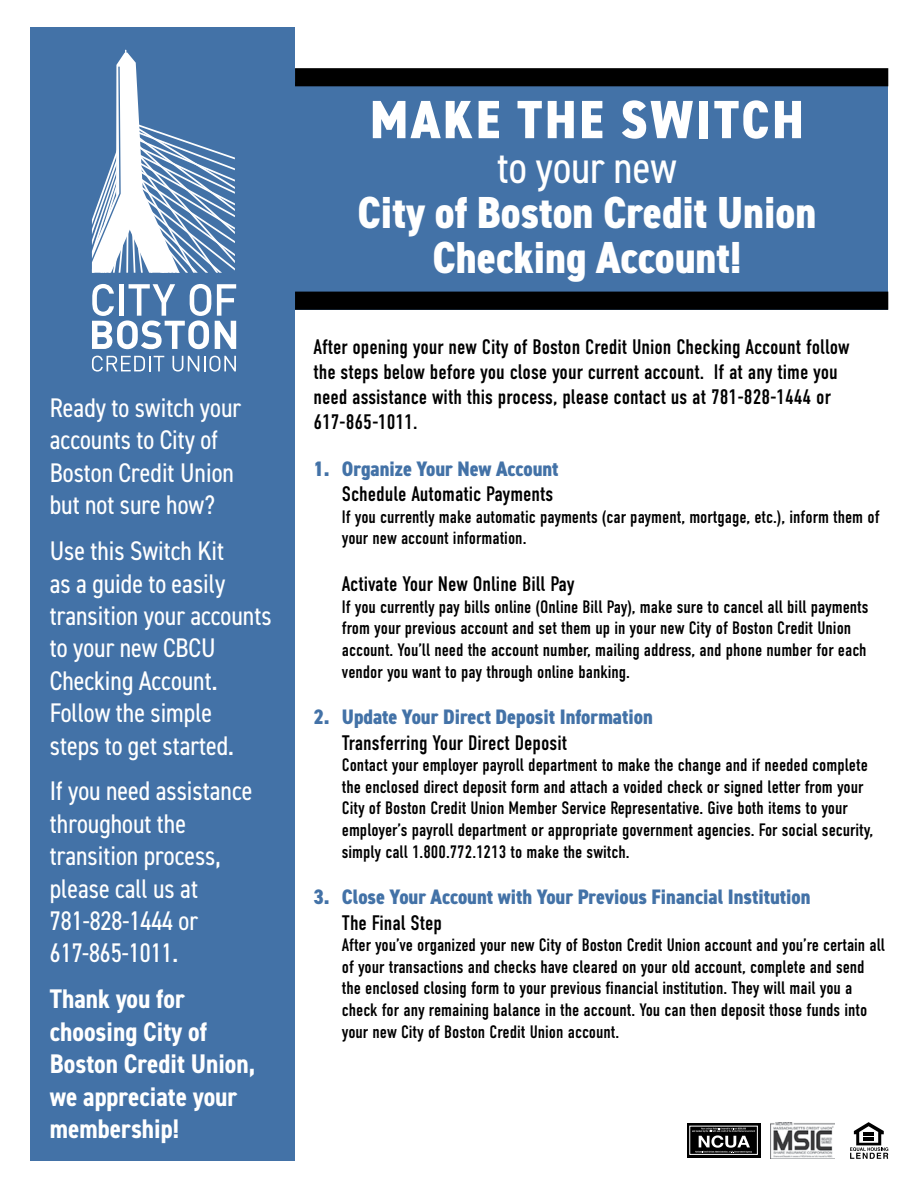
<style>
.page{position:relative;width:918px;height:1188px;background:#fff}
.page>*{position:absolute;margin:0;border:0;box-sizing:border-box;transform-origin:0 0}
.t1{font:800 condensed 54px "DIN2014";letter-spacing:.05em;color:#fff}
.t2{font:800 condensed 45px/45px "DIN2014";color:#fff;text-align:center}
.t3{font:condensed 45px "DIN2014";color:#fff}
.t4{font:condensed 27px/32.4px "DIN2014";color:#fff}
.t5{font:700 condensed 27px/32.4px "DIN2014";color:#fff}
.t6{font:21px/25.2px "DIN Condensed";color:#000}
.t7{font:800 condensed 21px "DIN2014";color:#4372a7}
.t8{font:18px/21.6px "DIN Condensed";color:#000}
</style>
<div class="page">
<div style="left:30px;top:27px;width:265px;height:1134px;background:#4372a7"></div>
<svg style="left:92px;top:284px;width:144px;height:65px"></svg>
<svg style="left:92px;top:356px;width:72px;height:16px"></svg>
<svg style="left:173px;top:356px;width:63px;height:16px"></svg>
<svg style="left:92px;top:50px;width:143px;height:223px"></svg>
<div style="left:264px;top:82px;width:624px;height:228px;background:#4372a7"></div>
<div style="left:296px;top:292px;width:592px;height:17px;background:#000"></div>
<div style="left:295px;top:292px;width:593px;height:18px;border:2px solid #000"></div>
<svg style="left:850px;top:1122px;width:38px;height:37px"></svg>
<svg style="left:687px;top:1123px;width:73px;height:34px"></svg>
<div style="left:689px;top:1126px;width:69px;height:29px;border:1px solid #fff"></div>
<svg style="left:692px;top:1128px;width:63px;height:25px"></svg>
<img style="left:770px;top:1123px;width:65px;height:35px">
<div style="left:296px;top:69px;width:592px;height:17px;background:#000"></div>
<div style="left:295px;top:68px;width:593px;height:18px;border:2px solid #000"></div>
<h3 class="t4" style="left:50px;top:391px;width:193px">Ready to switch your accounts to City of<br>Boston Credit Union but not sure how?</h3>
<h3 class="t4" style="left:50px;top:534px;width:223px">Use this Switch Kit<br>as a guide to easily transition your accounts to your new CBCU<br>Checking Account.<br>Follow the simple<br>steps to get started.</h3>
<h3 class="t4" style="left:50px;top:774px;width:204px">If you need assistance throughout the transition process, please call us at<br>781-828-1444 or<br>617-865-1011.</h3>
<h3 class="t5" style="left:50px;top:983px;width:207px">Thank you for choosing City of<br>Boston Credit Union, we appreciate your membership!</h3>
<h1 class="t1" style="left:370px;top:84px;width:435px">MAKE THE SWITCH</h1>
<h2 class="t3" style="left:497px;top:138px;width:181px">to your new</h2>
<h2 class="t2" style="left:357px;top:190px;width:460px">City of Boston Credit Union<br>Checking Account!</h2>
<p class="t6" style="left:313px;top:334px;width:538px">After opening your new City of Boston Credit Union Checking Account follow the steps below before you close your current account. If at any time you need assistance with this process, please contact us at 781-828-1444 or 617-865-1011.</p>
<p class="t7" style="left:313px;top:455px;width:247px">1. Organize Your New Account</p>
<p class="t6" style="left:342px;top:482px;width:213px">Schedule Automatic Payments</p>
<p class="t8" style="left:342px;top:506px;width:539px">If you currently make automatic payments (car payment, mortgage, etc.), inform them of your new account information.</p>
<p class="t6" style="left:342px;top:572px;width:234px">Activate Your New Online Bill Pay</p>
<p class="t8" style="left:342px;top:596px;width:528px">If you currently pay bills online (Online Bill Pay), make sure to cancel all bill payments from your previous account and set them up in your new City of Boston Credit Union account. You’ll need the account number, mailing address, and phone number for each vendor you want to pay through online banking.</p>
<p class="t7" style="left:313px;top:703px;width:341px">2. Update Your Direct Deposit Information</p>
<p class="t6" style="left:342px;top:730px;width:227px">Transferring Your Direct Deposit</p>
<p class="t8" style="left:342px;top:755px;width:533px">Contact your employer payroll department to make the change and if needed complete the enclosed direct deposit form and attach a voided check or signed letter from your City of Boston Credit Union Member Service Representative. Give both items to your employer’s payroll department or appropriate government agencies. For social security, simply call 1.800.772.1213 to make the switch.</p>
<p class="t7" style="left:313px;top:883px;width:499px">3. Close Your Account with Your Previous Financial Institution</p>
<p class="t6" style="left:342px;top:910px;width:102px">The Final Step</p>
<p class="t8" style="left:342px;top:935px;width:545px">After you’ve organized your new City of Boston Credit Union account and you’re certain all of your transactions and checks have cleared on your old account, complete and send the enclosed closing form to your previous financial institution. They will mail you a check for any remaining balance in the account. You can then deposit those funds into your new City of Boston Credit Union account.</p>
</div>
